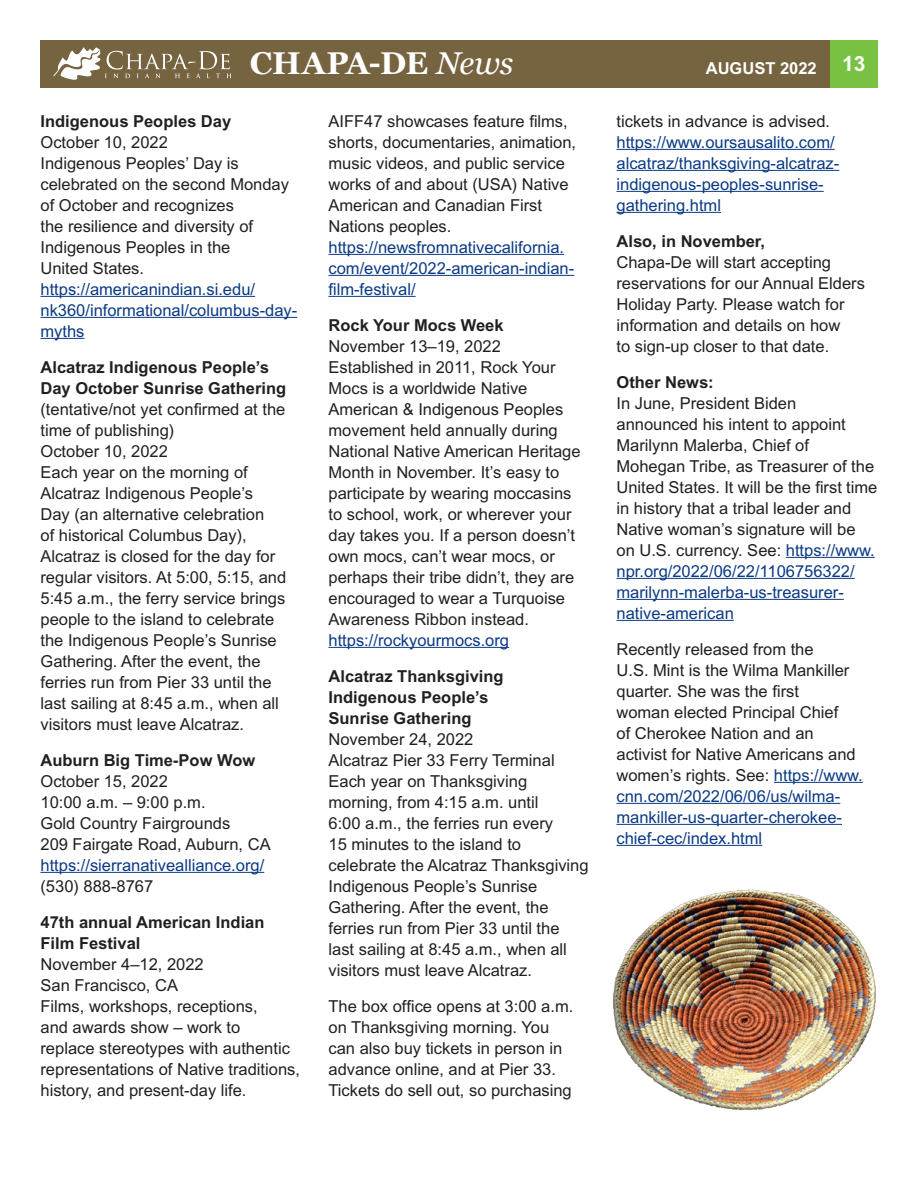
<style>
.page{position:relative;width:918px;height:1188px;background:#fff}
.page>*{position:absolute;margin:0;border:0;box-sizing:border-box;transform-origin:0 0}
.t1{font:700 31.5px "Georgia";letter-spacing:-.01em;color:#fff}
.t2{font:16.5px/21px "Arial MT Std";color:#231f20}
.t3{font:16.5px/21px "Arial MT Std";color:#0a3a84}
.t4{font:700 16.5px/21px "Arial MT Std";color:#231f20}
.t5{font:700 16.5px "Arial MT Std";color:#fff}
.s1{font-weight:400;font-style:italic}
.s2{color:#0a3a84}
</style>
<div class="page">
<div style="left:40px;top:40px;width:838px;height:48px;background:#766340"></div>
<div style="left:830px;top:40px;width:48px;height:48px;background:#79c142"></div>
<svg style="left:53px;top:47px;width:178px;height:33px"></svg>
<hr style="left:40px;top:296px;width:215px;height:1px;background:#0a3a84">
<hr style="left:40px;top:317px;width:257px;height:1px;background:#0a3a84">
<hr style="left:40px;top:338px;width:45px;height:1px;background:#0a3a84">
<hr style="left:40px;top:872px;width:224px;height:1px;background:#0a3a84">
<hr style="left:328px;top:254px;width:236px;height:1px;background:#0a3a84">
<hr style="left:328px;top:275px;width:246px;height:1px;background:#0a3a84">
<hr style="left:328px;top:296px;width:88px;height:1px;background:#0a3a84">
<hr style="left:328px;top:647px;width:181px;height:1px;background:#0a3a84">
<hr style="left:616px;top:149px;width:219px;height:1px;background:#0a3a84">
<hr style="left:616px;top:170px;width:223px;height:1px;background:#0a3a84">
<hr style="left:616px;top:191px;width:208px;height:1px;background:#0a3a84">
<hr style="left:616px;top:212px;width:105px;height:1px;background:#0a3a84">
<hr style="left:786px;top:557px;width:89px;height:1px;background:#0a3a84">
<hr style="left:616px;top:578px;width:239px;height:1px;background:#0a3a84">
<hr style="left:616px;top:599px;width:228px;height:1px;background:#0a3a84">
<hr style="left:616px;top:620px;width:118px;height:1px;background:#0a3a84">
<hr style="left:774px;top:782px;width:89px;height:1px;background:#0a3a84">
<hr style="left:616px;top:803px;width:224px;height:1px;background:#0a3a84">
<hr style="left:616px;top:824px;width:226px;height:1px;background:#0a3a84">
<hr style="left:616px;top:845px;width:146px;height:1px;background:#0a3a84">
<img style="left:612px;top:889px;width:264px;height:222px">
<h1 class="t1" style="left:250px;top:43px;width:265px">CHAPA-DE <span class="s1">News</span></h1>
<p class="t5" style="left:706px;top:59px;width:161px">AUGUST 2022 <sup>13</sup></p>
<p class="t4" style="left:40px;top:110px;width:192px">Indigenous Peoples Day</p>
<p class="t2" style="left:40px;top:131px;width:250px">October 10, 2022<br>Indigenous Peoples’ Day is celebrated on the second Monday of October and recognizes<br>the resilience and diversity of<br>Indigenous Peoples in the<br>United States.</p>
<p class="t3" style="left:40px;top:278px;width:258px">https://americanindian.si.edu/ nk360/informational/columbus-day&shy;myths</p>
<p class="t4" style="left:40px;top:356px;width:247px">Alcatraz Indigenous People’s<br>Day October Sunrise Gathering</p>
<p class="t2" style="left:40px;top:398px;width:247px">(tentative/not yet confirmed at the time of publishing)<br>October 10, 2022<br>Each year on the morning of<br>Alcatraz Indigenous People’s<br>Day (an alternative celebration<br>of historical Columbus Day),<br>Alcatraz is closed for the day for regular visitors. At 5:00, 5:15, and<br>5:45 a.m., the ferry service brings people to the island to celebrate the Indigenous People’s Sunrise<br>Gathering. After the event, the ferries run from Pier 33 until the last sailing at 8:45 a.m., when all visitors must leave Alcatraz.</p>
<p class="t4" style="left:40px;top:749px;width:216px">Auburn Big Time-Pow Wow</p>
<p class="t2" style="left:40px;top:771px;width:232px">October 15, 2022<br>10:00 a.m. – 9:00 p.m.<br>Gold Country Fairgrounds<br>209 Fairgate Road, Auburn, CA</p>
<p class="t3" style="left:40px;top:855px;width:225px">https://sierranativealliance.org/</p>
<p class="t2" style="left:40px;top:876px;width:114px">(530) 888-8767</p>
<p class="t4" style="left:40px;top:911px;width:226px">47th annual American Indian<br>Film Festival</p>
<p class="t2" style="left:40px;top:954px;width:261px">November 4–12, 2022<br>San Francisco, CA<br>Films, workshops, receptions,<br>and awards show – work to<br>replace stereotypes with authentic representations of Native traditions, history, and present-day life.</p>
<p class="t2" style="left:328px;top:110px;width:249px">AIFF47 showcases feature films, shorts, documentaries, animation, music videos, and public service works of and about (USA) Native<br>American and Canadian First<br>Nations peoples.</p>
<p class="t3" style="left:328px;top:236px;width:247px">https://newsfromnativecalifornia. com/event/2022-american-indian&shy;film-festival/</p>
<p class="t4" style="left:328px;top:314px;width:177px">Rock Your Mocs Week</p>
<p class="t2" style="left:328px;top:335px;width:254px">November 13–19, 2022<br>Established in 2011, Rock Your<br>Mocs is a worldwide Native<br>American &amp; Indigenous Peoples movement held annually during<br>National Native American Heritage<br>Month in November. It’s easy to participate by wearing moccasins to school, work, or wherever your day takes you. If a person doesn’t own mocs, can’t wear mocs, or perhaps their tribe didn’t, they are encouraged to wear a Turquoise<br>Awareness Ribbon instead.</p>
<p class="t3" style="left:328px;top:629px;width:182px">https://rockyourmocs.org</p>
<p class="t4" style="left:328px;top:665px;width:177px">Alcatraz Thanksgiving<br>Indigenous People’s<br>Sunrise Gathering</p>
<p class="t2" style="left:328px;top:728px;width:262px">November 24, 2022<br>Alcatraz Pier 33 Ferry Terminal<br>Each year on Thanksgiving morning, from 4:15 a.m. until<br>6:00 a.m., the ferries run every<br>15 minutes to the island to celebrate the Alcatraz Thanksgiving<br>Indigenous People’s Sunrise<br>Gathering. After the event, the ferries run from Pier 33 until the last sailing at 8:45 a.m., when all visitors must leave Alcatraz.</p>
<p class="t2" style="left:328px;top:996px;width:246px">The box office opens at 3:00 a.m. on Thanksgiving morning. You can also buy tickets in person in advance online, and at Pier 33.<br>Tickets do sell out, so purchasing</p>
<p class="t2" style="left:616px;top:110px;width:215px">tickets in advance is advised.</p>
<p class="t3" style="left:616px;top:131px;width:224px">https://www.oursausalito.com/ alcatraz/thanksgiving-alcatraz&shy;indigenous-peoples-sunrise&shy;gathering.html</p>
<p class="t4" style="left:616px;top:230px;width:150px">Also, in November,</p>
<p class="t2" style="left:616px;top:251px;width:250px">Chapa-De will start accepting reservations for our Annual Elders<br>Holiday Party. Please watch for information and details on how<br>to sign-up closer to that date.</p>
<p class="t4" style="left:616px;top:371px;width:99px">Other News:</p>
<p class="t2" style="left:616px;top:392px;width:262px">In June, President Biden announced his intent to appoint<br>Marilynn Malerba, Chief of<br>Mohegan Tribe, as Treasurer of the<br>United States. It will be the first time in history that a tribal leader and<br>Native woman’s signature will be on U.S. currency. See: <span class="s2">https://www. npr.org/2022/06/22/1106756322/ marilynn-malerba-us-treasurer&shy;native-american</span></p>
<p class="t2" style="left:616px;top:638px;width:248px">Recently released from the<br>U.S. Mint is the Wilma Mankiller quarter. She was the first<br>woman elected Principal Chief<br>of Cherokee Nation and an activist for Native Americans and women’s rights. See: <span class="s2">https://www. cnn.com/2022/06/06/us/wilma&shy;mankiller-us-quarter-cherokee&shy;chief-cec/index.html</span></p>
</div>
